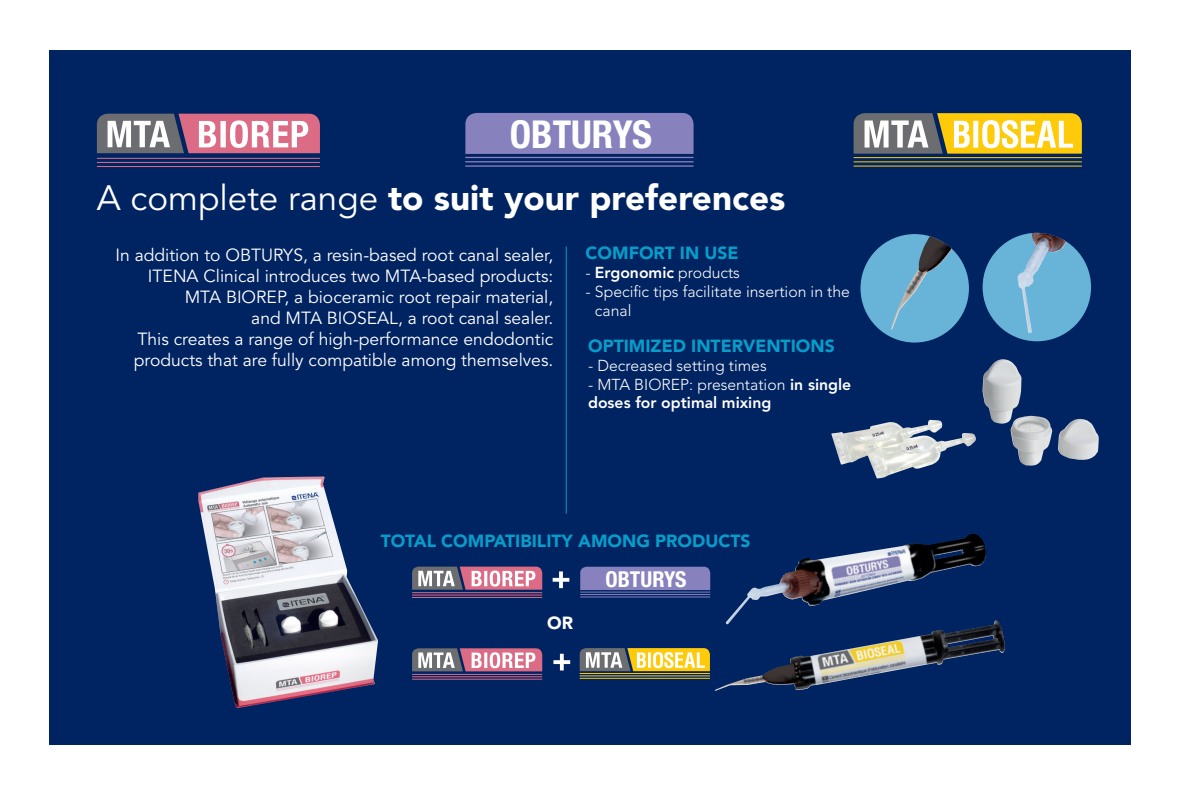
<style>
.page{position:relative;width:1181px;height:794px;background:#fff}
.page>*{position:absolute;margin:0;border:0;box-sizing:border-box;transform-origin:0 0}
.t1{font:700 condensed 38.5px "Helvetica Neue";color:#fff}
.t2{font:900 35px "Avenir";color:#fff}
.t3{font:700 condensed 21.88px "Helvetica Neue";color:#fff}
.t4{font:17.5px/21px "Avenir";color:#fff;text-align:right}
.t5{font:900 17.5px "Avenir";color:#079dca}
.t6{font:900 17.5px "Avenir";color:#fff}
.t7{font:300 15.75px/18.9px "Avenir";color:#fff}
.t8{font:800 15.75px/18.9px "Avenir";color:#fff}
.s1{font-weight:400}
.s2{font-weight:800}
.s3{font-weight:300}
</style>
<div class="page">
<div style="left:50px;top:50px;width:1081px;height:694px;background:#002361"></div>
<img style="left:831px;top:359px;width:268px;height:119px">
<div style="left:860px;top:234px;width:109px;height:108px;background:#68b3d8;border-radius:50%"></div>
<img style="left:890px;top:236px;width:62px;height:93px">
<div style="left:982px;top:233px;width:109px;height:108px;background:#68b3d8;border-radius:50%"></div>
<img style="left:1016px;top:233px;width:50px;height:100px">
<hr style="left:97px;top:158px;width:223px;height:1px;background:#dc6c85">
<hr style="left:97px;top:162px;width:223px;height:1px;background:#dc6c85">
<hr style="left:97px;top:166px;width:223px;height:1px;background:#dc6c85">
<svg style="left:97px;top:114px;width:223px;height:39px;background:#c395a2"></svg>
<svg style="left:853px;top:113px;width:229px;height:41px;background:#ceba6d"></svg>
<hr style="left:853px;top:157px;width:229px;height:1px;background:#feca0a">
<hr style="left:853px;top:161px;width:229px;height:1px;background:#feca0a">
<hr style="left:853px;top:166px;width:229px;height:1px;background:#feca0a">
<div style="left:465px;top:113px;width:228px;height:41px;background:#8781bd"></div>
<hr style="left:465px;top:157px;width:228px;height:1px;background:#8781bd">
<hr style="left:465px;top:161px;width:228px;height:1px;background:#8781bd">
<hr style="left:465px;top:165px;width:228px;height:2px;background:#8781bd">
<hr style="left:412px;top:592px;width:130px;height:1px;background:#dc6c85">
<hr style="left:412px;top:595px;width:130px;height:1px;background:#dc6c85">
<hr style="left:412px;top:597px;width:130px;height:1px;background:#dc6c85">
<svg style="left:412px;top:566px;width:130px;height:23px;background:#be92a0"></svg>
<svg style="left:552px;top:571px;width:17px;height:17px"></svg>
<hr style="left:412px;top:674px;width:130px;height:1px;background:#dc6c85">
<hr style="left:412px;top:676px;width:130px;height:1px;background:#dc6c85">
<hr style="left:412px;top:679px;width:130px;height:1px;background:#dc6c85">
<svg style="left:412px;top:648px;width:130px;height:23px;background:#c093a1"></svg>
<svg style="left:553px;top:654px;width:17px;height:16px"></svg>
<img style="left:198px;top:476px;width:180px;height:232px">
<img style="left:728px;top:533px;width:258px;height:87px">
<img style="left:715px;top:620px;width:290px;height:71px">
<hr style="left:566px;top:246px;width:1px;height:267px;background:#079dca">
<div style="left:580px;top:567px;width:130px;height:23px;background:#8781bd"></div>
<hr style="left:580px;top:591px;width:130px;height:1px;background:#8781bd">
<hr style="left:580px;top:594px;width:130px;height:1px;background:#8781bd">
<hr style="left:580px;top:596px;width:130px;height:1px;background:#8781bd">
<svg style="left:579px;top:648px;width:131px;height:23px;background:#cfbb6e"></svg>
<hr style="left:580px;top:673px;width:130px;height:1px;background:#feca0a">
<hr style="left:580px;top:675px;width:130px;height:1px;background:#feca0a">
<hr style="left:580px;top:678px;width:130px;height:1px;background:#feca0a">
<p class="t1" style="left:510px;top:111px;width:144px">OBTURYS</p>
<p class="t2" style="left:97px;top:177px;width:690px"><span class="s1">A complete range</span> to suit your preferences</p>
<p class="t4" style="left:115px;top:245px;width:439px">In addition to OBTURYS, a resin-based root canal sealer,<br>ITENA Clinical introduces two MTA-based products:</p>
<p class="t4" style="left:185px;top:287px;width:370px">MTA BIOREP, a bioceramic root repair material,</p>
<p class="t4" style="left:251px;top:308px;width:304px">and MTA BIOSEAL, a root canal sealer.</p>
<p class="t4" style="left:134px;top:329px;width:421px;text-align:left">This creates a range of high-performance endodontic products that are fully compatible among themselves.</p>
<p class="t5" style="left:585px;top:242px;width:154px">COMFORT IN USE</p>
<p class="t7" style="left:585px;top:263px;width:156px">- <span class="s2">Ergonomic</span> products</p>
<p class="t7" style="left:595px;top:282px;width:256px;text-indent:-9px">- Specific tips facilitate insertion in the canal</p>
<p class="t5" style="left:588px;top:335px;width:248px">OPTIMIZED INTERVENTIONS</p>
<p class="t7" style="left:588px;top:356px;width:180px">- Decreased setting times</p>
<p class="t8" style="left:588px;top:374px;width:265px"><span class="s3">- MTA BIOREP: presentation</span> in single doses for optimal mixing</p>
<p class="t5" style="left:381px;top:530px;width:371px">TOTAL COMPATIBILITY AMONG PRODUCTS</p>
<p class="t6" style="left:547px;top:612px;width:27px">OR</p>
<p class="t3" style="left:605px;top:566px;width:82px">OBTURYS</p>
</div>
